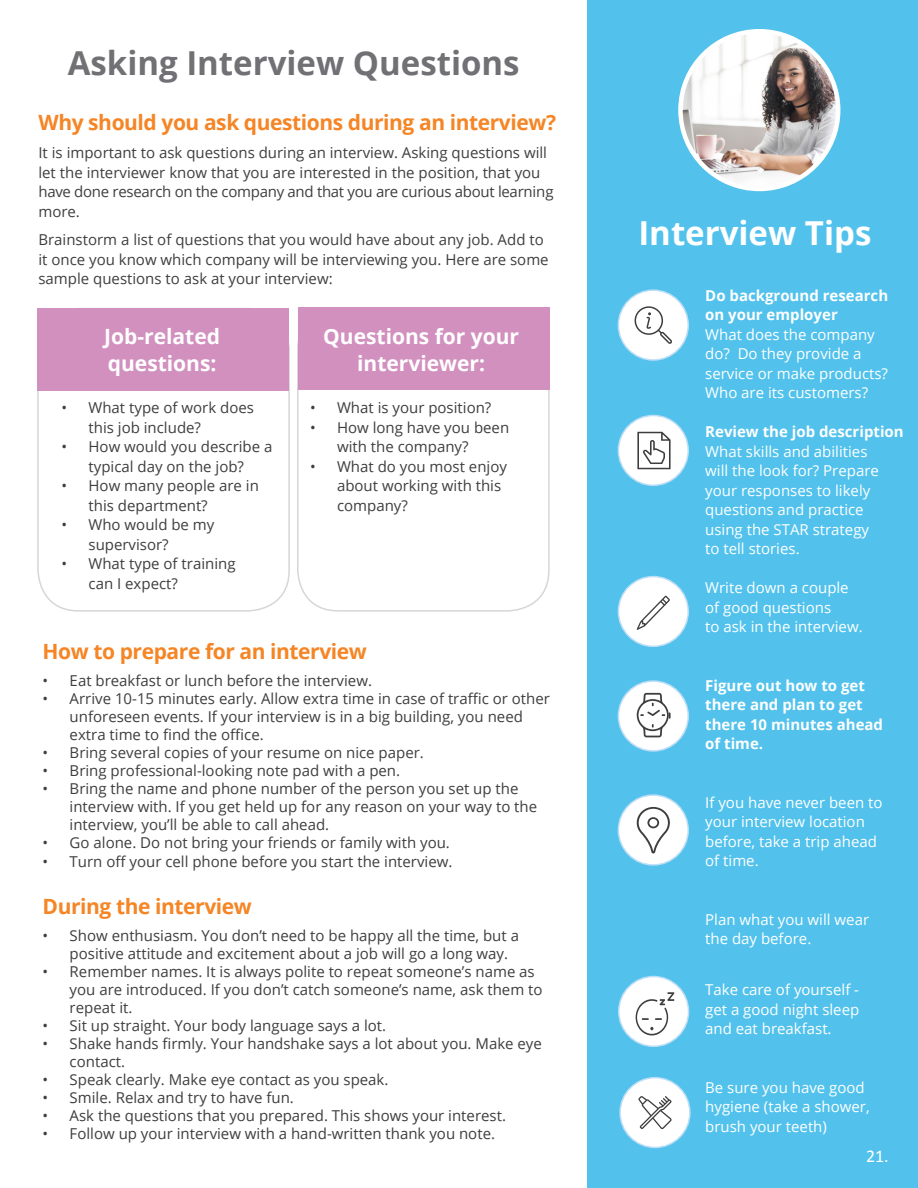
<style>
.page{position:relative;width:918px;height:1188px;background:#fff}
.page>*{position:absolute;margin:0;border:0;box-sizing:border-box;transform-origin:0 0}
.t1{font:700 33px "Open Sans";color:#717074}
.t2{font:700 33px "Open Sans";color:#fff}
.t3{font:700 21px "Open Sans";letter-spacing:-.02em;color:#f58525}
.t4{font:700 21px "Open Sans";color:#fff}
.t5{font:18px "Calibri";color:#fff}
.t6{font:15px/19.5px "Open Sans";color:#3e3e3f}
.t7{font:15px/19.5px "Open Sans";color:#fff}
.t8{font:700 15px/19.5px "Open Sans";color:#fff}
.s1{font-weight:700}
</style>
<div class="page">
<div style="left:588px;top:0;width:330px;height:1188px;background:#52c2ec"></div>
<div style="left:37px;top:308px;width:253px;height:304px;border:2px solid #d5d6d8;border-radius:40px"></div>
<div style="left:297px;top:308px;width:253px;height:304px;border:2px solid #d5d6d8;border-radius:40px"></div>
<img style="left:680px;top:31px;width:158px;height:158px;border-radius:79px">
<div style="left:678px;top:29px;width:162px;height:162px;border:4px solid #fff;border-radius:50%"></div>
<div style="left:618px;top:290px;width:70px;height:70px;background:#fff;border-radius:50%"></div>
<div style="left:618px;top:289px;width:71px;height:72px;border:2px solid #bedef6;border-radius:50%"></div>
<svg style="left:635px;top:306px;width:37px;height:38px"></svg>
<div style="left:618px;top:416px;width:70px;height:69px;background:#fff;border-radius:50%"></div>
<div style="left:618px;top:415px;width:71px;height:71px;border:2px solid #bedef6;border-radius:50%"></div>
<svg style="left:637px;top:432px;width:34px;height:37px"></svg>
<div style="left:618px;top:577px;width:70px;height:69px;background:#fff;border-radius:50%"></div>
<div style="left:618px;top:576px;width:71px;height:71px;border:2px solid #bedef6;border-radius:50%"></div>
<svg style="left:637px;top:596px;width:33px;height:34px"></svg>
<div style="left:618px;top:681px;width:70px;height:70px;background:#fff;border-radius:50%"></div>
<div style="left:618px;top:680px;width:71px;height:72px;border:2px solid #bedef6;border-radius:50%"></div>
<svg style="left:637px;top:693px;width:34px;height:44px"></svg>
<div style="left:618px;top:795px;width:70px;height:70px;background:#fff;border-radius:50%"></div>
<div style="left:618px;top:794px;width:71px;height:72px;border:2px solid #bedef6;border-radius:50%"></div>
<svg style="left:637px;top:807px;width:33px;height:46px"></svg>
<div style="left:619px;top:977px;width:70px;height:69px;background:#fff;border-radius:50%"></div>
<div style="left:618px;top:976px;width:71px;height:71px;border:2px solid #bedef6;border-radius:50%"></div>
<svg style="left:636px;top:992px;width:38px;height:43px"></svg>
<div style="left:620px;top:1078px;width:70px;height:69px;background:#fff;border-radius:50%"></div>
<div style="left:619px;top:1077px;width:72px;height:71px;border:2px solid #bedef6;border-radius:50%"></div>
<svg style="left:638px;top:1096px;width:34px;height:33px"></svg>
<div style="left:37px;top:309px;width:252px;height:82px;background:#d290bf"></div>
<div style="left:298px;top:308px;width:252px;height:82px;background:#d290bf"></div>
<p class="t1" style="left:68px;top:40px;width:453px">Asking Interview Questions</p>
<p class="t3" style="left:38px;top:107px;width:519px">Why should you ask questions during an interview?</p>
<p class="t6" style="left:38px;top:143px;width:517px">It is important to ask questions during an interview. Asking questions will let the interviewer know that you are interested in the position, that you have done research on the company and that you are curious about learning more.</p>
<p class="t6" style="left:38px;top:230px;width:512px">Brainstorm a list of questions that you would have about any job. Add to it once you know which company will be interviewing you. Here are some sample questions to ask at your interview:</p>
<p class="t4" style="left:104px;top:322px;width:117px">Job-related</p>
<p class="t4" style="left:108px;top:349px;width:110px">questions:</p>
<p class="t6" style="left:89px;top:398px;width:167px;text-indent:-27px">• What type of work does this job include?</p>
<p class="t6" style="left:62px;top:437px;width:212px;text-align:center">• How would you describe a typical day on the job?</p>
<p class="t6" style="left:89px;top:476px;width:172px;text-indent:-27px">• How many people are in this department?</p>
<p class="t6" style="left:89px;top:515px;width:127px;text-indent:-27px">• Who would be my supervisor?</p>
<p class="t6" style="left:89px;top:554px;width:149px;text-indent:-27px">• What type of training can I expect?</p>
<p class="t4" style="left:323px;top:322px;width:197px">Questions for your</p>
<p class="t4" style="left:357px;top:349px;width:129px">interviewer:</p>
<p class="t6" style="left:310px;top:398px;width:183px">• What is your position?</p>
<p class="t6" style="left:337px;top:417px;width:174px;text-indent:-27px">• How long have you been with the company?</p>
<p class="t6" style="left:337px;top:456px;width:171px;text-indent:-27px">• What do you most enjoy about working with this company?</p>
<p class="t3" style="left:43px;top:636px;width:326px">How to prepare for an interview</p>
<p class="t6" style="left:43px;top:670px;width:331px">• Eat breakfast or lunch before the interview.</p>
<p class="t6" style="left:70px;top:689px;width:482px;line-height:18px;text-indent:-27px">• Arrive 10-15 minutes early. Allow extra time in case of traffic or other unforeseen events. If your interview is in a big building, you need extra time to find the office.</p>
<p class="t6" style="left:43px;top:742px;width:383px">• Bring several copies of your resume on nice paper.</p>
<p class="t6" style="left:43px;top:760px;width:359px">• Bring professional-looking note pad with a pen.</p>
<p class="t6" style="left:70px;top:779px;width:469px;line-height:18px;text-indent:-27px">• Bring the name and phone number of the person you set up the interview with. If you get held up for any reason on your way to the interview, you’ll be able to call ahead.</p>
<p class="t6" style="left:43px;top:832px;width:409px">• Go alone. Do not bring your friends or family with you.</p>
<p class="t6" style="left:43px;top:852px;width:411px">• Turn off your cell phone before you start the interview.</p>
<p class="t3" style="left:43px;top:891px;width:211px">During the interview</p>
<p class="t6" style="left:70px;top:926px;width:451px;line-height:18px;text-indent:-27px">• Show enthusiasm. You don’t need to be happy all the time, but a positive attitude and excitement about a job will go a long way.</p>
<p class="t6" style="left:70px;top:962px;width:474px;line-height:18px;text-indent:-27px">• Remember names. It is always polite to repeat someone’s name as you are introduced. If you don’t catch someone’s name, ask them to repeat it.</p>
<p class="t6" style="left:43px;top:1015px;width:345px">• Sit up straight. Your body language says a lot.</p>
<p class="t6" style="left:70px;top:1034px;width:474px;line-height:18px;text-indent:-27px">• Shake hands firmly. Your handshake says a lot about you. Make eye contact.</p>
<p class="t6" style="left:43px;top:1069px;width:347px">• Speak clearly. Make eye contact as you speak.</p>
<p class="t6" style="left:43px;top:1087px;width:253px">• Smile. Relax and try to have fun.</p>
<p class="t6" style="left:43px;top:1105px;width:465px">• Ask the questions that you prepared. This shows your interest.</p>
<p class="t6" style="left:43px;top:1123px;width:454px">• Follow up your interview with a hand-written thank you note.</p>
<p class="t2" style="left:638px;top:209px;width:235px">Interview Tips</p>
<p class="t7" style="left:705px;top:285px;width:184px"><span class="s1">Do background research on your employer<br></span>What does the company do? Do they provide a service or make products?<br>Who are its customers?</p>
<p class="t7" style="left:705px;top:422px;width:200px"><span class="s1">Review the job description<br></span>What skills and abilities<br>will the look for? Prepare your responses to likely questions and practice using the STAR strategy<br>to tell stories.</p>
<p class="t7" style="left:705px;top:578px;width:159px">Write down a couple of good questions<br>to ask in the interview.</p>
<p class="t8" style="left:705px;top:675px;width:179px">Figure out how to get there and plan to get there 10 minutes ahead of time.</p>
<p class="t7" style="left:705px;top:792px;width:179px">If you have never been to your interview location before, take a trip ahead of time.</p>
<p class="t7" style="left:705px;top:909px;width:165px">Plan what you will wear the day before.</p>
<p class="t7" style="left:705px;top:980px;width:156px;text-align:justify">Take care of yourself - get a good night sleep and eat breakfast.</p>
<p class="t7" style="left:705px;top:1077px;width:166px">Be sure you have good hygiene (take a shower, brush your teeth)</p>
<p class="t5" style="left:866px;top:1144px;width:24px">21.</p>
</div>
